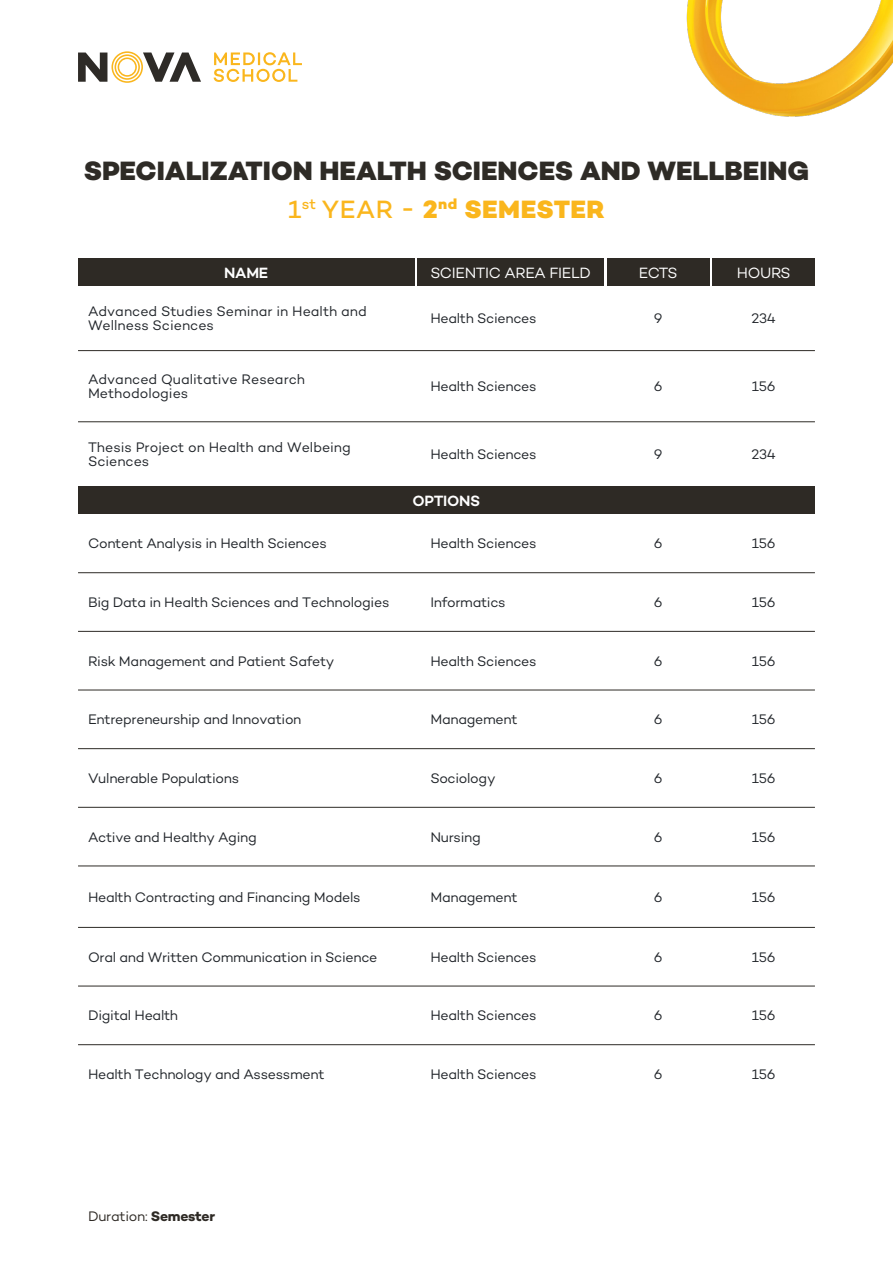
<style>
.page{position:relative;width:893px;height:1263px;background:#fff}
.page>*{position:absolute;margin:0;border:0;box-sizing:border-box;transform-origin:0 0}
.t1{font:800 27px "Campton";color:#2e2b26}
.t2{font:800 25.5px "Campton";letter-spacing:.015em;color:#fab61d}
.t3{font:15.15px "Campton";letter-spacing:-.02em;color:#fff}
.t4{font:600 15.15px "Campton";letter-spacing:-.02em;color:#fff}
.t5{font:14.1px "Campton";letter-spacing:-.02em;color:#21252a}
.t6{font:14.1px/14px "Campton";color:#21252a}
.t7{font:14.1px "Campton";letter-spacing:-.02em;color:#2e2a25}
.s1{font-weight:500}
.s2{font-weight:700}
</style>
<div class="page">
<hr style="left:78px;top:350px;width:737px;height:1px;background:#2e2b26">
<hr style="left:78px;top:421px;width:737px;height:1px;background:#2e2b26">
<div style="left:78px;top:258px;width:336px;height:28px;background:#2e2a25"></div>
<div style="left:417px;top:258px;width:187px;height:28px;background:#2e2a25"></div>
<div style="left:607px;top:258px;width:102px;height:28px;background:#2e2a25"></div>
<div style="left:712px;top:258px;width:103px;height:28px;background:#2e2a25"></div>
<svg style="left:78px;top:51px;width:123px;height:32px"></svg>
<svg style="left:214px;top:52px;width:88px;height:30px"></svg>
<img style="left:686px;top:0;width:207px;height:117px">
<hr style="left:78px;top:572px;width:737px;height:1px;background:#2e2b26">
<hr style="left:78px;top:631px;width:737px;height:1px;background:#2e2b26">
<hr style="left:78px;top:690px;width:737px;height:1px;background:#2e2b26">
<hr style="left:78px;top:748px;width:737px;height:1px;background:#2e2b26">
<hr style="left:78px;top:807px;width:737px;height:1px;background:#2e2b26">
<hr style="left:78px;top:865px;width:737px;height:1px;background:#2e2b26">
<hr style="left:78px;top:927px;width:737px;height:1px;background:#2e2b26">
<hr style="left:78px;top:986px;width:737px;height:1px;background:#2e2b26">
<hr style="left:78px;top:1044px;width:737px;height:1px;background:#2e2b26">
<div style="left:78px;top:486px;width:737px;height:28px;background:#2e2a25"></div>
<h1 class="t1" style="left:84px;top:153px;width:727px">SPECIALIZATION HEALTH SCIENCES AND WELLBEING</h1>
<h2 class="t2" style="left:288px;top:193px;width:318px"><span class="s1">1</span><sup>st</sup> <span class="s1">YEAR -</span> 2<sup>nd</sup> SEMESTER</h2>
<p class="t4" style="left:224px;top:263px;width:45px">NAME</p>
<p class="t3" style="left:430px;top:263px;width:162px">SCIENTIC AREA FIELD</p>
<p class="t3" style="left:639px;top:263px;width:40px">ECTS</p>
<p class="t3" style="left:737px;top:263px;width:55px">HOURS</p>
<p class="t6" style="left:88px;top:304px;width:280px">Advanced Studies Seminar in Health and<br>Wellness Sciences</p>
<p class="t5" style="left:430px;top:310px;width:108px">Health Sciences</p>
<p class="t5" style="left:654px;top:310px;width:10px">9</p>
<p class="t5" style="left:751px;top:310px;width:26px">234</p>
<p class="t6" style="left:88px;top:372px;width:219px">Advanced Qualitative Research<br>Methodologies</p>
<p class="t5" style="left:430px;top:378px;width:108px">Health Sciences</p>
<p class="t5" style="left:654px;top:378px;width:10px">6</p>
<p class="t5" style="left:752px;top:378px;width:25px">156</p>
<p class="t6" style="left:88px;top:440px;width:264px">Thesis Project on Health and Welbeing<br>Sciences</p>
<p class="t5" style="left:430px;top:445px;width:108px">Health Sciences</p>
<p class="t5" style="left:654px;top:445px;width:10px">9</p>
<p class="t5" style="left:751px;top:445px;width:26px">234</p>
<p class="t4" style="left:413px;top:491px;width:69px">OPTIONS</p>
<p class="t5" style="left:88px;top:535px;width:240px">Content Analysis in Health Sciences</p>
<p class="t5" style="left:430px;top:535px;width:108px">Health Sciences</p>
<p class="t5" style="left:654px;top:535px;width:10px">6</p>
<p class="t5" style="left:752px;top:535px;width:25px">156</p>
<p class="t5" style="left:88px;top:593px;width:303px">Big Data in Health Sciences and Technologies</p>
<p class="t5" style="left:430px;top:593px;width:77px">Informatics</p>
<p class="t5" style="left:654px;top:593px;width:10px">6</p>
<p class="t5" style="left:752px;top:593px;width:25px">156</p>
<p class="t5" style="left:88px;top:652px;width:248px">Risk Management and Patient Safety</p>
<p class="t5" style="left:430px;top:652px;width:108px">Health Sciences</p>
<p class="t5" style="left:654px;top:652px;width:10px">6</p>
<p class="t5" style="left:752px;top:652px;width:25px">156</p>
<p class="t5" style="left:88px;top:711px;width:215px">Entrepreneurship and Innovation</p>
<p class="t5" style="left:430px;top:711px;width:89px">Management</p>
<p class="t5" style="left:654px;top:711px;width:10px">6</p>
<p class="t5" style="left:752px;top:711px;width:25px">156</p>
<p class="t5" style="left:88px;top:769px;width:153px">Vulnerable Populations</p>
<p class="t5" style="left:430px;top:769px;width:67px">Sociology</p>
<p class="t5" style="left:654px;top:769px;width:10px">6</p>
<p class="t5" style="left:752px;top:769px;width:25px">156</p>
<p class="t5" style="left:88px;top:828px;width:170px">Active and Healthy Aging</p>
<p class="t5" style="left:430px;top:828px;width:52px">Nursing</p>
<p class="t5" style="left:654px;top:828px;width:10px">6</p>
<p class="t5" style="left:752px;top:828px;width:25px">156</p>
<p class="t5" style="left:88px;top:888px;width:274px">Health Contracting and Financing Models</p>
<p class="t5" style="left:430px;top:888px;width:89px">Management</p>
<p class="t5" style="left:654px;top:888px;width:10px">6</p>
<p class="t5" style="left:752px;top:888px;width:25px">156</p>
<p class="t5" style="left:88px;top:948px;width:291px">Oral and Written Communication in Science</p>
<p class="t5" style="left:430px;top:948px;width:108px">Health Sciences</p>
<p class="t5" style="left:654px;top:948px;width:10px">6</p>
<p class="t5" style="left:752px;top:948px;width:25px">156</p>
<p class="t5" style="left:88px;top:1007px;width:92px">Digital Health</p>
<p class="t5" style="left:430px;top:1007px;width:108px">Health Sciences</p>
<p class="t5" style="left:654px;top:1007px;width:10px">6</p>
<p class="t5" style="left:752px;top:1007px;width:25px">156</p>
<p class="t5" style="left:88px;top:1065px;width:238px">Health Technology and Assessment</p>
<p class="t5" style="left:430px;top:1065px;width:108px">Health Sciences</p>
<p class="t5" style="left:654px;top:1065px;width:10px">6</p>
<p class="t5" style="left:752px;top:1065px;width:25px">156</p>
<p class="t7" style="left:88px;top:1207px;width:129px">Duration: <span class="s2">Semester</span></p>
</div>
